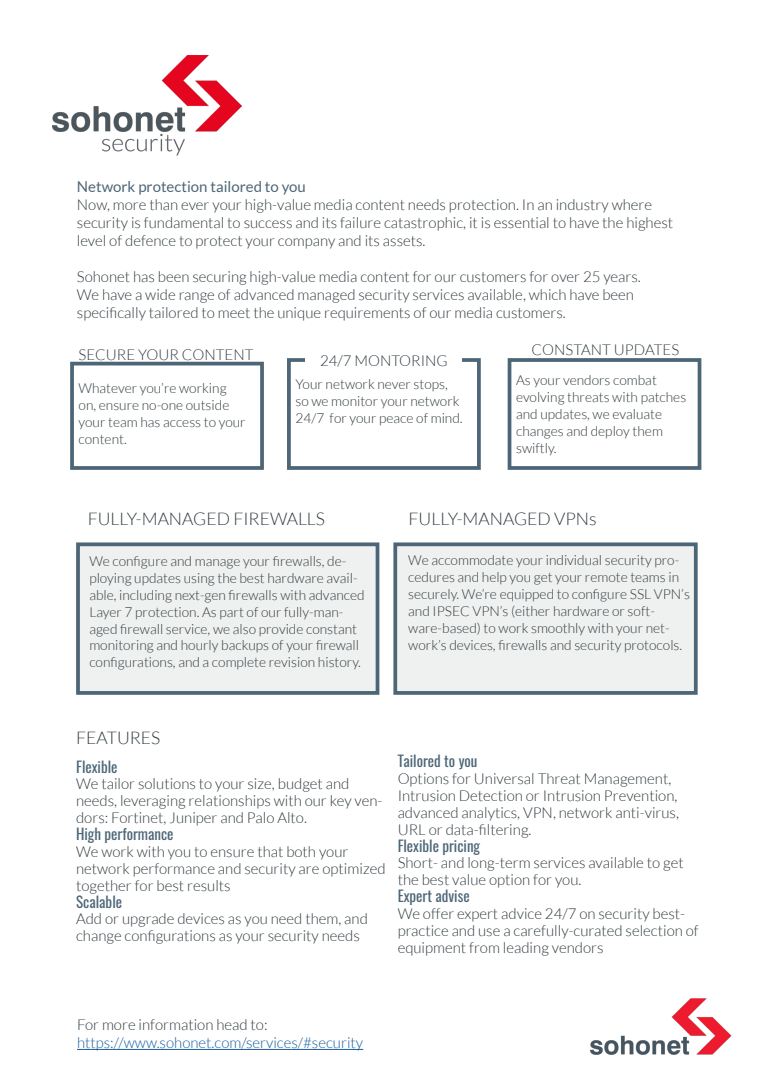
<style>
.page{position:relative;width:780px;height:1088px;background:#fff}
.page>*{position:absolute;margin:0;border:0;box-sizing:border-box;transform-origin:0 0}
.t1{font:300 17.5px "Lato";color:#303a3e}
.t2{font:300 15px/16.9px "Lato";color:#303a3e}
.t3{font:15px "Oswald";color:#4c6677}
.t4{font:300 15px "Lato";color:#175d9e}
.t5{font:15px "Lato";color:#4c6677}
.t6{font:300 13.75px/16.9px "Lato";color:#303a3e}
</style>
<div class="page">
<img style="left:590px;top:998px;width:142px;height:57px">
<hr style="left:77px;top:1049px;width:286px;height:1px;background:#175d9e">
<div style="left:76px;top:542px;width:303px;height:153px;background:#eff0f0;border:4px solid #4c6677"></div>
<div style="left:393px;top:542px;width:304px;height:153px;background:#eff0f0;border:4px solid #4c6677"></div>
<img style="left:52px;top:55px;width:189px;height:101px">
<div style="left:70px;top:362px;width:194px;height:108px;border:4px solid #4c6677"></div>
<div style="left:287px;top:358px;width:193px;height:112px;border:4px solid #4c6677"></div>
<div style="left:306px;top:354px;width:156px;height:16px;background:#fff"></div>
<div style="left:507px;top:358px;width:194px;height:112px;border:4px solid #4c6677"></div>
<p class="t5" style="left:77px;top:178px;width:230px">Network protection tailored to you</p>
<p class="t2" style="left:77px;top:195px;width:597px;line-height:18px">Now, more than ever your high-value media content needs protection. In an industry where security is fundamental to success and its failure catastrophic, it is essential to have the highest level of defence to protect your company and its assets.</p>
<p class="t2" style="left:77px;top:268px;width:565px">Sohonet has been securing high-value media content for our customers for over 25 years.</p>
<p class="t2" style="left:77px;top:286px;width:558px">We have a wide range of advanced managed security services available, which have been</p>
<p class="t2" style="left:77px;top:304px;width:490px">specifically tailored to meet the unique requirements of our media customers.</p>
<p class="t2" style="left:79px;top:346px;width:176px">SECURE YOUR CONTENT</p>
<p class="t6" style="left:79px;top:380px;width:169px">Whatever you’re working on, ensure no-one outside your team has access to your content.</p>
<p class="t2" style="left:320px;top:352px;width:129px">24/7 MONTORING</p>
<p class="t6" style="left:295px;top:376px;width:169px">Your network never stops, so we monitor your network<br>24/7 for your peace of mind.</p>
<p class="t2" style="left:531px;top:341px;width:149px">CONSTANT UPDATES</p>
<p class="t6" style="left:516px;top:372px;width:142px">As your vendors combat</p>
<p class="t6" style="left:516px;top:389px;width:172px">evolving threats with patches and updates, we evaluate changes and deploy them swiftly.</p>
<p class="t1" style="left:88px;top:509px;width:239px">FULLY-MANAGED FIREWALLS</p>
<p class="t6" style="left:89px;top:553px;width:277px">We configure and manage your firewalls, de&shy;ploying updates using the best hardware avail&shy;able, including next-gen firewalls with advanced Layer 7 protection. As part of our fully-man&shy;aged firewall service, we also provide constant monitoring and hourly backups of your firewall configurations, and a complete revision history.</p>
<p class="t1" style="left:408px;top:509px;width:189px">FULLY-MANAGED VPNs</p>
<p class="t6" style="left:408px;top:552px;width:283px">We accommodate your individual security pro&shy;cedures and help you get your remote teams in securely. We’re equipped to configure SSL VPN’s and IPSEC VPN’s (either hardware or soft&shy;ware-based) to work smoothly with your net&shy;work’s devices, firewalls and security protocols.</p>
<p class="t1" style="left:76px;top:728px;width:86px">FEATURES</p>
<p class="t3" style="left:76px;top:756px;width:43px">Flexible</p>
<p class="t2" style="left:76px;top:776px;width:308px">We tailor solutions to your size, budget and needs, leveraging relationships with our key ven&shy;dors: Fortinet, Juniper and Palo Alto.</p>
<p class="t3" style="left:76px;top:823px;width:99px">High performance</p>
<p class="t2" style="left:76px;top:843px;width:311px">We work with you to ensure that both your network performance and security are optimized together for best results</p>
<p class="t3" style="left:76px;top:891px;width:47px">Scalable</p>
<p class="t2" style="left:76px;top:911px;width:293px">Add or upgrade devices as you need them, and change configurations as your security needs</p>
<p class="t3" style="left:397px;top:751px;width:81px">Tailored to you</p>
<p class="t2" style="left:397px;top:770px;width:283px">Options for Universal Threat Management, Intrusion Detection or Intrusion Prevention, advanced analytics, VPN, network anti-virus, URL or data-filtering.</p>
<p class="t3" style="left:397px;top:835px;width:84px">Flexible pricing</p>
<p class="t2" style="left:397px;top:855px;width:287px">Short- and long-term services available to get the best value option for you.</p>
<p class="t3" style="left:397px;top:886px;width:73px">Expert advise</p>
<p class="t2" style="left:397px;top:905px;width:302px">We offer expert advice 24/7 on security best&shy;practice and use a carefully-curated selection of equipment from leading vendors</p>
<p class="t2" style="left:77px;top:1016px;width:192px">For more information head to:</p>
<p class="t4" style="left:77px;top:1035px;width:288px">https://www.sohonet.com/services/#security</p>
</div>
